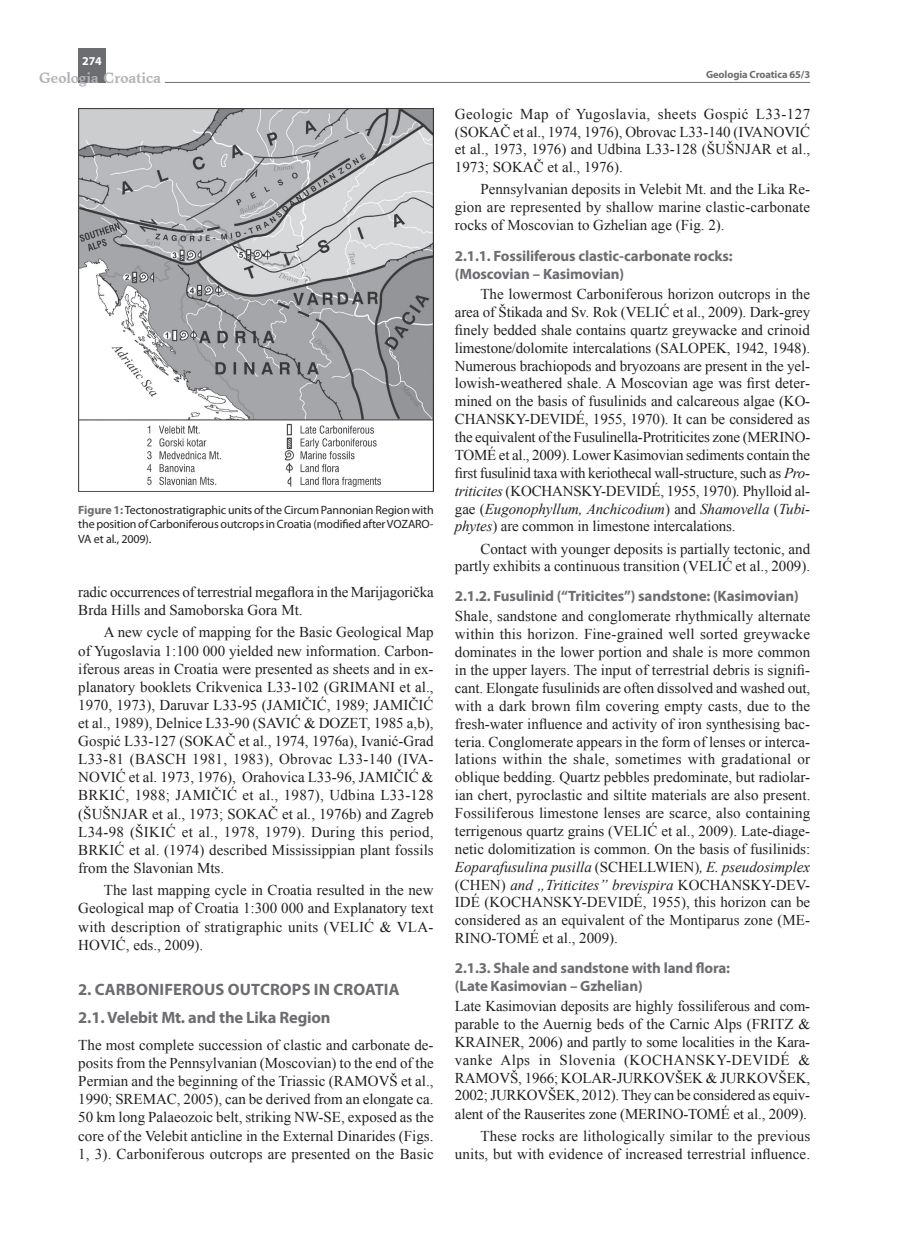
<style>
.page{position:relative;width:897px;height:1237px;background:#fff}
.page>*{position:absolute;margin:0;border:0;box-sizing:border-box;transform-origin:0 0}
.t1{font:700 16.5px/28.3px "Myriad Pro";color:#6c6d70}
.t2{font:15px/17.9px "Times New Roman";color:#231f20;text-align:justify}
.t3{font:700 15px/18px "Myriad Pro";letter-spacing:-.01em;color:#6c6d70}
.t4{font:700 15px "Matt Antique BT";letter-spacing:-.01em;color:#b2b3b7}
.t5{font:12px/14.4px "Myriad Pro";letter-spacing:-.01em;color:#231f20;text-align:justify}
.t6{font:700 12px "Myriad Pro";color:#fff}
.t7{font:700 10.5px "Myriad Pro";letter-spacing:-.01em;color:#6c6d70}
.s1{font-weight:700;color:#6c6d70}
.s2{font-style:italic}
</style>
<div class="page">
<hr style="left:165px;top:82px;width:645px;height:1px;background:#6c6d70">
<div style="left:78px;top:48px;width:28px;height:35px;background:#6c6d70"></div>
<img style="left:78px;top:108px;width:355px;height:383px">
<p class="t6" style="left:82px;top:53px;width:21px">274</p>
<p class="t4" style="left:39px;top:68px;width:124px">Geologia Croatica</p>
<p class="t7" style="left:706px;top:67px;width:106px">Geologia Croatica 65/3</p>
<p class="t5" style="left:78px;top:502px;width:357px"><span class="s1">Figure 1:</span> Tectonostratigraphic units of the Circum Pannonian Region with the position of Carboniferous outcrops in Croatia (modified after VOZARO-VA et al., 2009).</p>
<p class="t2" style="left:78px;top:582px;width:357px">radic occurrences of terrestrial megaflora in the Marijagorička<br>Brda Hills and Samoborska Gora Mt.</p>
<p class="t2" style="left:78px;top:623px;width:357px;text-indent:26px">A new cycle of mapping for the Basic Geological Map of Yugoslavia 1:100 000 yielded new information. Carbon&shy;iferous areas in Croatia were presented as sheets and in ex&shy;planatory booklets Crikvenica L33-102 (GRIMANI et al., 1970, 1973), Daruvar L33-95 (JAMIČIĆ, 1989; JAMIČIĆ et al., 1989), Delnice L33-90 (SAVIĆ &amp; DOZET, 1985 a,b), Gospić L33-127 (SOKAČ et al., 1974, 1976a), Ivanić-Grad L33-81 (BASCH 1981, 1983), Obrovac L33-140 (IVA-NOVIĆ et al. 1973, 1976), Orahovica L33-96, JAMIČIĆ &amp; BRKIĆ, 1988; JAMIČIĆ et al., 1987), Udbina L33-128 (ŠUŠNJAR et al., 1973; SOKAČ et al<span class="s2">.</span>, 1976b) and Zagreb L34-98 (ŠIKIĆ et al., 1978, 1979). During this period, BRKIĆ et al. (1974) described Mississippian plant fossils from the Slavonian Mts.</p>
<p class="t2" style="left:78px;top:881px;width:357px;text-indent:26px">The last mapping cycle in Croatia resulted in the new Geological map of Croatia 1:300 000 and Explanatory text with description of stratigraphic units (VELIĆ &amp; VLA-HOVIĆ, eds., 2009).</p>
<p class="t1" style="left:78px;top:974px;width:323px">2. CARBONIFEROUS OUTCROPS IN CROATIA<br>2.1. Velebit Mt. and the Lika Region</p>
<p class="t2" style="left:78px;top:1035px;width:357px">The most complete succession of clastic and carbonate de&shy;posits from the Pennsylvanian (Moscovian) to the end of the Permian and the beginning of the Triassic (RAMOVŠ et al., 1990; SREMAC, 2005), can be derived from an elongate ca.<br>50 km long Palaeozoic belt, striking NW-SE, exposed as the core of the Velebit anticline in the External Dinarides (Figs.<br>1, 3). Carboniferous outcrops are presented on the Basic</p>
<p class="t2" style="left:455px;top:104px;width:357px">Geologic Map of Yugoslavia, sheets Gospić L33-127 (SOKAČ et al., 1974, 1976), Obrovac L33-140 (IVANOVIĆ et al., 1973, 1976) and Udbina L33-128 (ŠUŠNJAR et al., 1973; SOKAČ et al., 1976).</p>
<p class="t2" style="left:455px;top:180px;width:357px;text-indent:26px">Pennsylvanian deposits in Velebit Mt. and the Lika Re&shy;gion are represented by shallow marine clastic-carbonate rocks of Moscovian to Gzhelian age (Fig. 2).</p>
<p class="t3" style="left:455px;top:246px;width:279px">2.1.1. Fossiliferous clastic-carbonate rocks: (Moscovian – Kasimovian)</p>
<p class="t2" style="left:455px;top:285px;width:357px;text-indent:26px">The lowermost Carboniferous horizon outcrops in the area of Štikada and Sv. Rok (VELIĆ et al., 2009). Dark-grey finely bedded shale contains quartz greywacke and crinoid limestone/dolomite intercalations (SALOPEK, 1942, 1948).<br>Numerous brachiopods and bryozoans are present in the yel&shy;lowish-weathered shale. A Moscovian age was first deter&shy;mined on the basis of fusulinids and calcareous algae (KO-CHANSKY-DEVIDÉ, 1955, 1970). It can be considered as the equivalent of the Fusulinella-Protriticites zone (MERINO-TOMÉ et al., 2009). Lower Kasimovian sediments contain the first fusulinid taxa with keriothecal wall-structure, such as <span class="s2">Pro&shy;triticites</span> (KOCHANSKY-DEVIDÉ, 1955, 1970)<span class="s2">.</span> Phylloid al&shy;gae (<span class="s2">Eugonophyllum, Anchicodium</span>) and <span class="s2">Shamovella</span> (<span class="s2">Tubi&shy;phytes</span>) are common in limestone intercalations.</p>
<p class="t2" style="left:455px;top:539px;width:357px;text-align:right">Contact with younger deposits is partially tectonic, and partly exhibits a continuous transition (VELIĆ et al., 2009).</p>
<p class="t3" style="left:455px;top:587px;width:345px">2.1.2. Fusulinid (“Triticites”) sandstone: (Kasimovian)</p>
<p class="t2" style="left:455px;top:607px;width:357px">Shale, sandstone and conglomerate rhythmically alternate within this horizon. Fine-grained well sorted greywacke dominates in the lower portion and shale is more common in the upper layers. The input of terrestrial debris is signifi&shy;cant. Elongate fusulinids are often dissolved and washed out, with a dark brown film covering empty casts, due to the fresh-water influence and activity of iron synthesising bac&shy;teria. Conglomerate appears in the form of lenses or interca&shy;lations within the shale, sometimes with gradational or oblique bedding. Quartz pebbles predominate, but radiolar&shy;ian chert, pyroclastic and siltite materials are also present.<br>Fossiliferous limestone lenses are scarce, also containing terrigenous quartz grains (VELIĆ et al., 2009). Late-diage&shy;netic dolomitization is common. On the basis of fusilinids:<br><span class="s2">Eoparafusulina pusilla</span> (SCHELLWIEN)<span class="s2">, E. pseudosimplex </span>(CHEN) <span class="s2">and „Triticites” brevispira</span> KOCHANSKY-DEV-IDÉ (KOCHANSKY-DEVIDÉ, 1955), this horizon can be considered as an equivalent of the Montiparus zone (ME-RINO-TOMÉ et al., 2009).</p>
<p class="t3" style="left:455px;top:958px;width:277px">2.1.3. Shale and sandstone with land flora: (Late Kasimovian – Gzhelian)</p>
<p class="t2" style="left:455px;top:997px;width:357px">Late Kasimovian deposits are highly fossiliferous and com&shy;parable to the Auernig beds of the Carnic Alps (FRITZ &amp; KRAINER, 2006) and partly to some localities in the Kara&shy;vanke Alps in Slovenia (KOCHANSKY-DEVIDÉ &amp; RAMOVŠ, 1966; KOLAR-JURKOVŠEK &amp; JURKOVŠEK, 2002; JURKOVŠEK, 2012). They can be considered as equiv&shy;alent of the Rauserites zone (MERINO-TOMÉ et al., 2009).</p>
<p class="t2" style="left:455px;top:1126px;width:357px;text-align:right">These rocks are lithologically similar to the previous units, but with evidence of increased terrestrial influence.</p>
</div>
